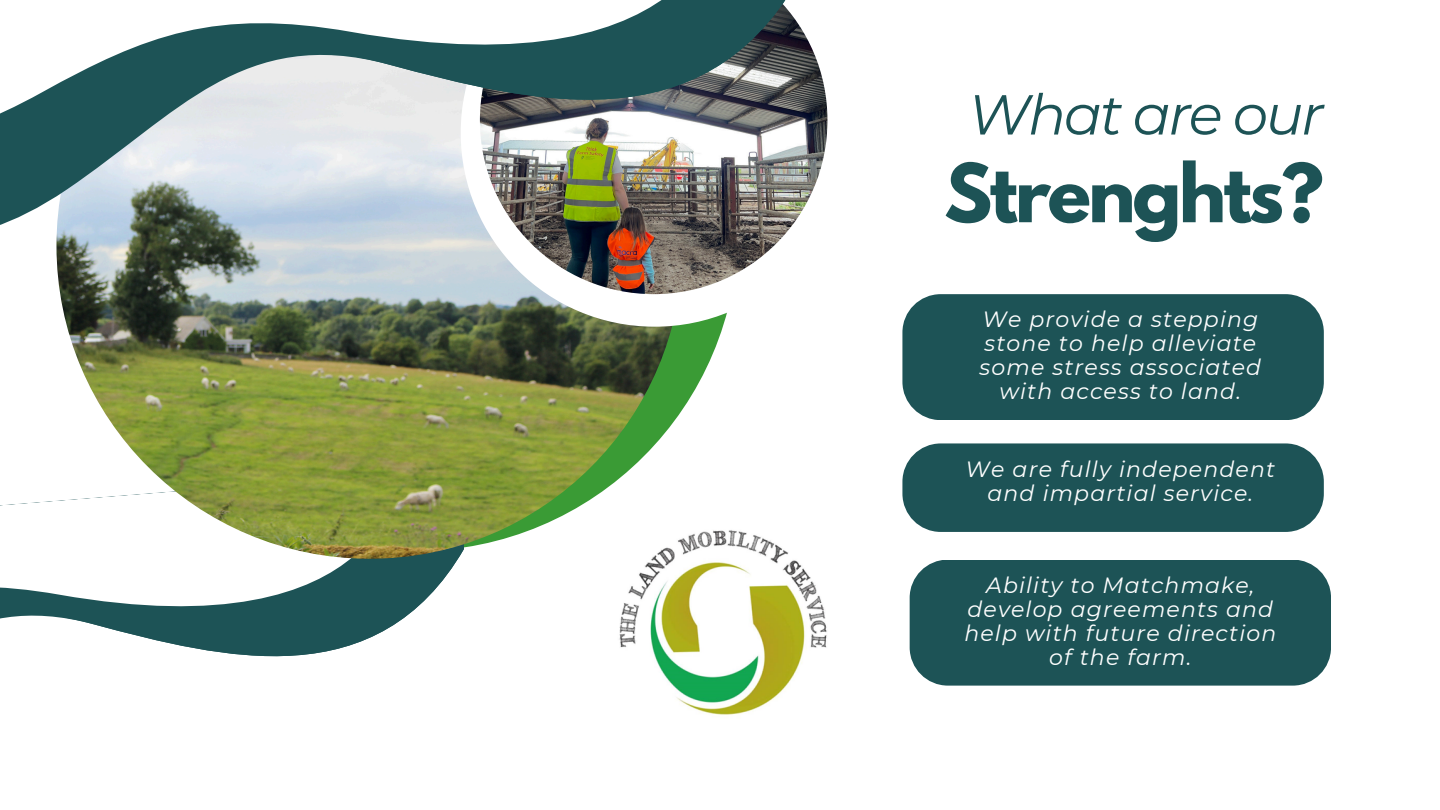
<style>
.page{position:relative;width:1440px;height:810px;background:#fff}
.page>*{position:absolute;margin:0;border:0;box-sizing:border-box;transform-origin:0 0}
.t1{font:700 71.9px "League Spartan";letter-spacing:-.04em;color:#1d5356}
.t2{font:italic 56.2px "Montserrat";letter-spacing:-.04em;color:#1d5356}
.t3{font:italic 22px/24px "Montserrat";letter-spacing:.055em;color:#fff;text-align:center}
</style>
<div class="page">
<svg style="left:683px;top:327px;width:40px;height:82px;fill:#3a9b35"></svg>
<div style="left:902px;top:294px;width:422px;height:126px;background:#1d5356;border-radius:38px"></div>
<svg style="left:414px;top:559px;width:44px;height:51px;fill:#1d5356"></svg>
<svg style="left:0;top:501px;width:414px;height:156px"></svg>
<img style="left:56px;top:269px;width:627px;height:290px">
<svg style="left:461px;top:108px;width:367px;height:219px"></svg>
<img style="left:480px;top:53px;width:347px;height:241px">
<img style="left:0;top:44px;width:814px;height:225px">
<img style="left:0;top:0;width:810px;height:218px">
<svg style="left:0;top:0;width:742px;height:162px"></svg>
<div style="left:902px;top:443px;width:422px;height:89px;background:#1d5356;border-radius:38px"></div>
<div style="left:910px;top:560px;width:421px;height:126px;background:#1d5356;border-radius:38px"></div>
<img style="left:609px;top:512px;width:218px;height:203px">
<p class="t2" style="left:968px;top:80px;width:357px">What are our</p>
<p class="t1" style="left:944px;top:158px;width:381px">Strenghts?</p>
<p class="t3" style="left:980px;top:307px;width:283px">We provide a stepping stone to help alleviate some stress associated with access to land.</p>
<p class="t3" style="left:966px;top:457px;width:311px">We are fully independent and impartial service.</p>
<p class="t3" style="left:964px;top:573px;width:313px">Ability to Matchmake, develop agreements and help with future direction of the farm.</p>
</div>
